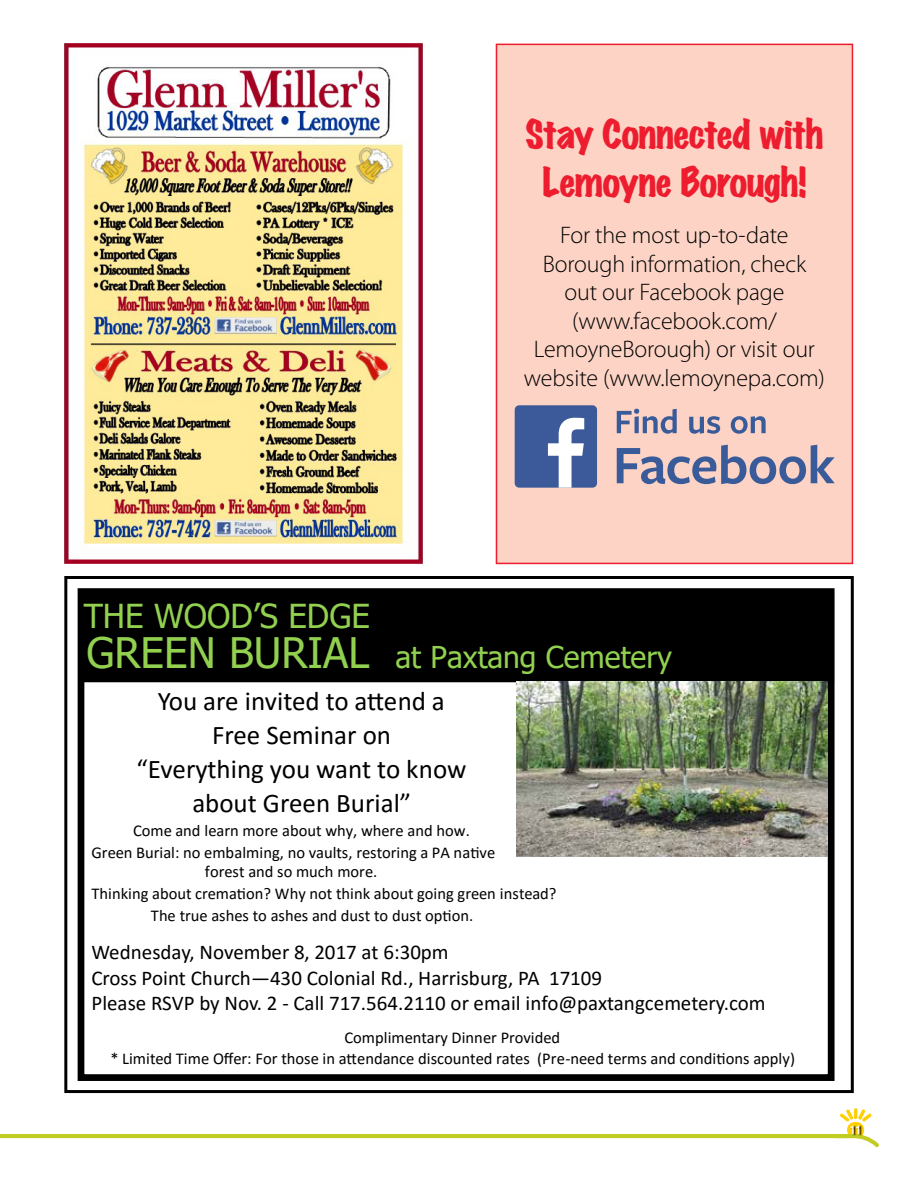
<style>
.page{position:relative;width:918px;height:1188px;background:#fff}
.page>*{position:absolute;margin:0;border:0;box-sizing:border-box;transform-origin:0 0}
.t1{font:expanded 36px/48px "Marker Felt";letter-spacing:-.02em;color:#ed1c2e;text-align:center}
.t2{font:33px "Tahoma";color:#92d050}
.t3{font:30px "Tahoma";color:#92d050}
.t4{font:27px/34px "Calibri";color:#000;text-align:center}
.t5{font:300 24px/28.5px "Myriad Pro";letter-spacing:-.005em;color:#000;text-align:center}
.t6{font:21px/25.7px "Calibri";color:#000}
.t7{font:16.5px/22.2px "Calibri";color:#000}
.t8{font:500 condensed 12px "Helvetica Neue";color:#fff}
.s1{font-size:42px}
</style>
<div class="page">
<hr style="left:0;top:1134px;width:847px;height:4px;background:#c2cd23">
<svg style="left:839px;top:1108px;width:40px;height:40px"></svg>
<hr style="left:834px;top:1134px;width:20px;height:4px;background:#c2cd23">
<svg style="left:851px;top:1126px;width:11px;height:10px"></svg>
<img style="left:65px;top:44px;width:357px;height:520px">
<div style="left:496px;top:44px;width:357px;height:520px;background:#fcd3c4;border:2px solid #ed1c2e"></div>
<svg style="left:617px;top:409px;width:60px;height:25px"></svg>
<svg style="left:689px;top:416px;width:31px;height:18px"></svg>
<svg style="left:731px;top:416px;width:35px;height:18px"></svg>
<svg style="left:617px;top:445px;width:218px;height:39px"></svg>
<div style="left:515px;top:405px;width:82px;height:83px;background:#3c5a99;border-radius:5px"></div>
<svg style="left:548px;top:418px;width:36px;height:70px"></svg>
<div style="left:64px;top:576px;width:790px;height:517px;border:3px solid #000"></div>
<div style="left:78px;top:588px;width:757px;height:493px;border:7px solid #000"></div>
<div style="left:80px;top:595px;width:753px;height:86px;background:#000"></div>
<div style="left:78px;top:593px;width:756px;height:89px;border:3px solid #000"></div>
<img style="left:516px;top:682px;width:311px;height:175px">
<h1 class="t1" style="left:525px;top:110px;width:300px">Stay Connected with<br>Lemoyne Borough!</h1>
<h3 class="t5" style="left:524px;top:221px;width:303px">For the most up-to-date<br>Borough information, check out our Facebook page (www.facebook.com/<br>LemoyneBorough) or visit our website (www.lemoynepa.com)</h3>
<h2 class="t2" style="left:84px;top:594px;width:288px">THE WOOD’S EDGE</h2>
<h3 class="t3" style="left:86px;top:637px;width:587px"><span class="s1">GREEN BURIAL</span> at Paxtang Cemetery</h3>
<h3 class="t4" style="left:137px;top:683px;width:331px">You are invited to attend a<br>Free Seminar on<br>“Everything you want to know about Green Burial”</h3>
<p class="t7" style="left:92px;top:819px;width:405px;text-indent:42px">Come and learn more about why, where and how.<br>Green Burial: no embalming, no vaults, restoring a PA native</p>
<p class="t7" style="left:205px;top:860px;width:174px">forest and so much more.</p>
<p class="t7" style="left:91px;top:882px;width:467px">Thinking about cremation? Why not think about going green instead?</p>
<p class="t7" style="left:151px;top:904px;width:324px">The true ashes to ashes and dust to dust option.</p>
<p class="t6" style="left:92px;top:938px;width:676px">Wednesday, November 8, 2017 at 6:30pm<br>Cross Point Church—430 Colonial Rd., Harrisburg, PA 17109<br>Please RSVP by Nov. 2 - Call 717.564.2110 or email info@paxtangcemetery.com</p>
<p class="t7" style="left:110px;top:1027px;width:686px;line-height:20.4px;text-align:center">Complimentary Dinner Provided<br>* Limited Time Offer: For those in attendance discounted rates (Pre-need terms and conditions apply)</p>
<p class="t8" style="left:850px;top:1123px;width:13px">11</p>
</div>
